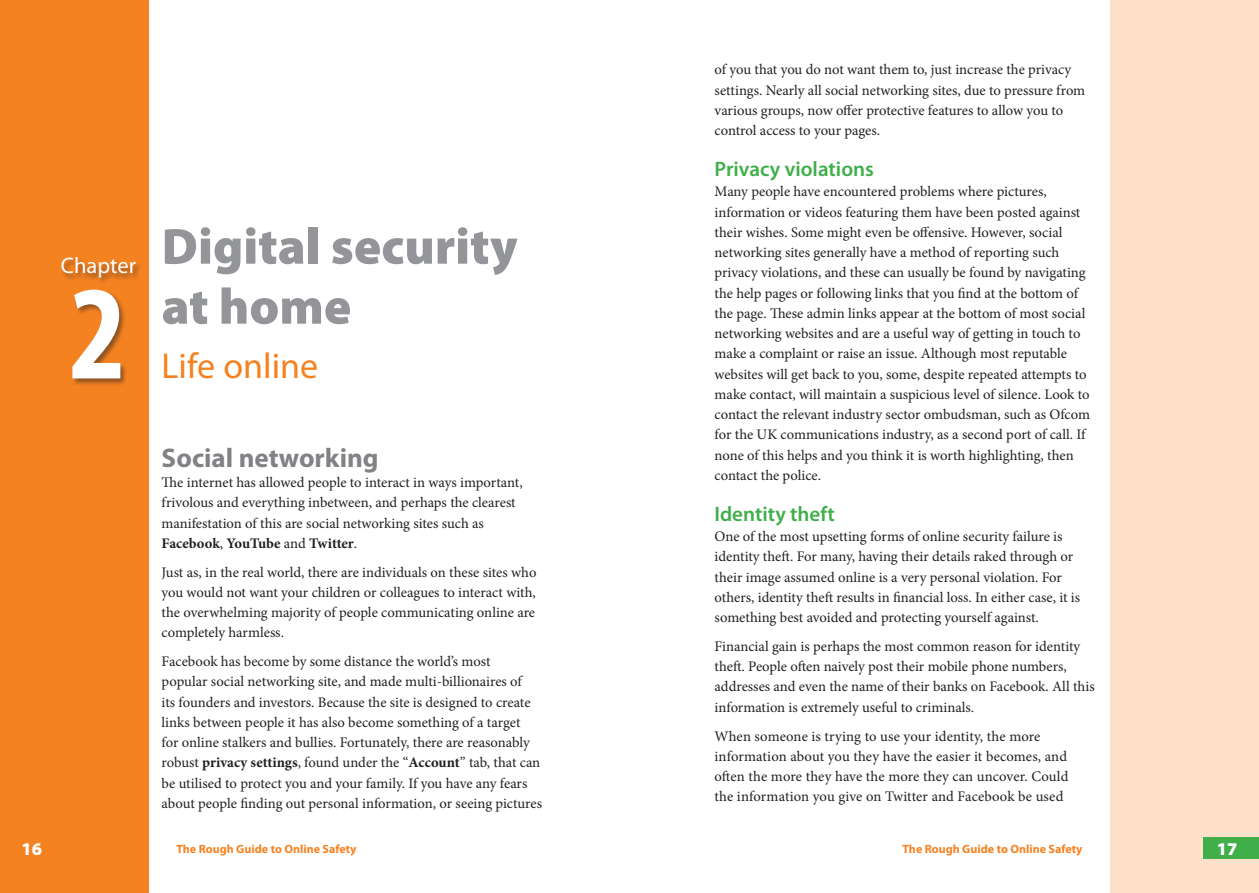
<style>
.page{position:relative;width:1259px;height:893px;background:#fff}
.page>*{position:absolute;margin:0;border:0;box-sizing:border-box;transform-origin:0 0}
.Chapter_Head_Head{font:700 condensed 135px "Myriad Pro";color:#fff}
.H1__CYBERCRIME{font:900 51px/60px "Myriad Pro";color:#939598}
.H1_Shoutline{font:36px "Myriad Pro";color:#f58220}
.t1{font:700 27px "Myriad Pro";color:#808285}
.Chapter_Head_Head-2{font:22.5px "Myriad Pro";color:#fff}
.H3__CYBERCRIME{font:600 21px "Myriad Pro";color:#40ae49}
.t2{font:900 18px "Myriad Pro";color:#fff}
.Body_text__CYBERCRIM{font:14.7px/20.2px "Minion Pro";color:#231f20}
.t3{font:700 12px "Myriad Pro";color:#f58220}
.s1{font-weight:700}
</style>
<div class="page">
<div style="left:0;top:0;width:149px;height:893px;background:#f58220"></div>
<div style="left:1110px;top:0;width:149px;height:893px;background:#fee1c8"></div>
<div style="left:1203px;top:838px;width:56px;height:21px;background:#40ae49"></div>
<div style="left:60px;top:256px;width:83px;height:130px;background:#231f20;opacity:.5"></div>
<p class="Chapter_Head_Head-2" style="left:61px;top:252px;width:77px">Chapter</p>
<p class="Chapter_Head_Head" style="left:69px;top:249px;width:59px">2</p>
<p class="H1__CYBERCRIME" style="left:162px;top:217px;width:357px">Digital security at home</p>
<p class="H1_Shoutline" style="left:162px;top:344px;width:158px">Life online</p>
<h2 class="t1" style="left:162px;top:440px;width:219px">Social networking</h2>
<p class="Body_text__CYBERCRIM" style="left:162px;top:472px;width:362px">The internet has allowed people to interact in ways important, frivolous and everything inbetween, and perhaps the clearest manifestation of this are social networking sites such as <span class="s1">Facebook</span>, <span class="s1">YouTube</span> and <span class="s1">Twitter</span>.</p>
<p class="Body_text__CYBERCRIM" style="left:162px;top:562px;width:376px;text-align:justify">Just as, in the real world, there are individuals on these sites who you would not want your children or colleagues to interact with, the overwhelming majority of people communicating online are completely harmless.</p>
<p class="Body_text__CYBERCRIM" style="left:162px;top:651px;width:382px">Facebook has become by some distance the world’s most<br>popular social networking site, and made multi-billionaires of<br>its founders and investors. Because the site is designed to create links between people it has also become something of a target<br>for online stalkers and bullies. Fortunately, there are reasonably robust <span class="s1">privacy settings</span>, found under the “<span class="s1">Account</span>” tab, that can be utilised to protect you and your family. If you have any fears about people finding out personal information, or seeing pictures</p>
<p class="Body_text__CYBERCRIM" style="left:714px;top:60px;width:372px">of you that you do not want them to, just increase the privacy settings. Nearly all social networking sites, due to pressure from various groups, now offer protective features to allow you to control access to your pages.</p>
<p class="H3__CYBERCRIME" style="left:714px;top:156px;width:161px">Privacy violations</p>
<p class="Body_text__CYBERCRIM" style="left:714px;top:182px;width:377px">Many people have encountered problems where pictures, information or videos featuring them have been posted against their wishes. Some might even be offensive. However, social networking sites generally have a method of reporting such privacy violations, and these can usually be found by navigating the help pages or following links that you find at the bottom of the page. These admin links appear at the bottom of most social networking websites and are a useful way of getting in touch to make a complaint or raise an issue. Although most reputable websites will get back to you, some, despite repeated attempts to make contact, will maintain a suspicious level of silence. Look to contact the relevant industry sector ombudsman, such as Ofcom for the UK communications industry, as a second port of call. If none of this helps and you think it is worth highlighting, then contact the police.</p>
<p class="H3__CYBERCRIME" style="left:714px;top:501px;width:122px">Identity theft</p>
<p class="Body_text__CYBERCRIM" style="left:714px;top:526px;width:367px">One of the most upsetting forms of online security failure is identity theft. For many, having their details raked through or their image assumed online is a very personal violation. For others, identity theft results in financial loss. In either case, it is something best avoided and protecting yourself against.</p>
<p class="Body_text__CYBERCRIM" style="left:714px;top:636px;width:382px">Financial gain is perhaps the most common reason for identity theft. People often naively post their mobile phone numbers, addresses and even the name of their banks on Facebook. All this information is extremely useful to criminals.</p>
<p class="Body_text__CYBERCRIM" style="left:714px;top:726px;width:355px">When someone is trying to use your identity, the more information about you they have the easier it becomes, and often the more they have the more they can uncover. Could the information you give on Twitter and Facebook be used</p>
<p class="t2" style="left:22px;top:839px;width:22px">16</p>
<p class="t3" style="left:176px;top:841px;width:181px">The Rough Guide to Online Safety</p>
<p class="t3" style="left:902px;top:841px;width:181px">The Rough Guide to Online Safety</p>
<p class="t2" style="left:1216px;top:839px;width:22px">17</p>
</div>
